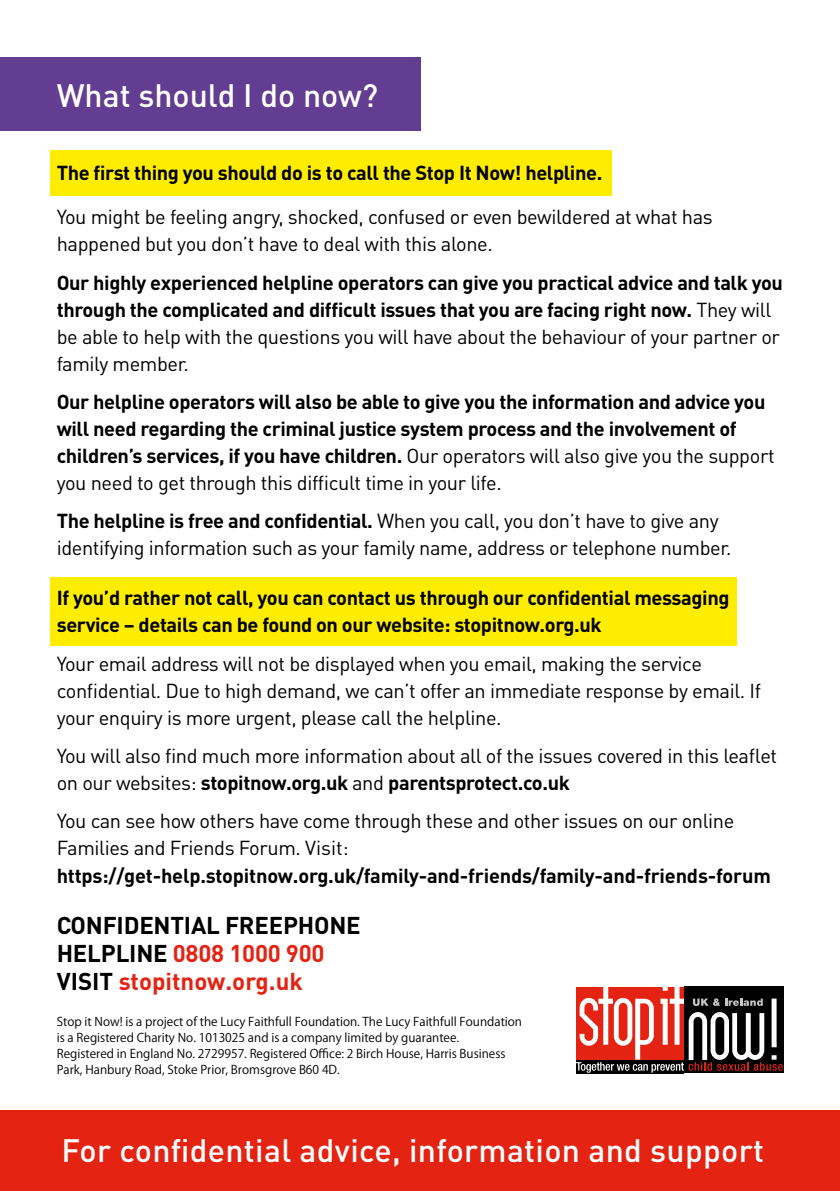
<style>
.page{position:relative;width:840px;height:1191px;background:#fff}
.page>*{position:absolute;margin:0;border:0;box-sizing:border-box;transform-origin:0 0}
.t1{font:500 32px "DIN Pro";letter-spacing:.01em;color:#fff}
.t2{font:700 24px/28px "DIN Pro";letter-spacing:-.01em;color:#000}
.t3{font:700 20px/27px "DIN Pro";letter-spacing:-.02em;color:#000}
.t4{font:20px/27px "DIN Pro";letter-spacing:-.02em;color:#000}
.t5{font:14px "DIN Pro";color:#fff}
.t6{font:12px/16px "Koz Go Pro";color:#000}
.s1{font-weight:400}
.s2{font-weight:700}
.s3{color:#e42313}
</style>
<div class="page">
<div style="left:0;top:1110px;width:839px;height:81px;background:#e42313"></div>
<div style="left:0;top:57px;width:420px;height:73px;background:#623d91"></div>
<div style="left:50px;top:150px;width:561px;height:46px;background:#ffed00"></div>
<div style="left:50px;top:577px;width:686px;height:68px;background:#ffed00"></div>
<svg style="left:576px;top:986px;width:206px;height:86px"></svg>
<h1 class="t1" style="left:57px;top:75px;width:323px">What should I do now?</h1>
<p class="t3" style="left:57px;top:159px;width:547px">The first thing you should do is to call the Stop It Now! helpline.</p>
<p class="t4" style="left:57px;top:203px;width:657px">You might be feeling angry, shocked, confused or even bewildered at what has happened but you don’t have to deal with this alone.</p>
<p class="t3" style="left:57px;top:268px;width:727px">Our highly experienced helpline operators can give you practical advice and talk you through the complicated and difficult issues that you are facing right now. <span class="s1">They will be able to help with the questions you will have about the behaviour of your partner or family member.</span></p>
<p class="t3" style="left:57px;top:388px;width:719px">Our helpline operators will also be able to give you the information and advice you will need regarding the criminal justice system process and the involvement of children’s services, if you have children. <span class="s1">Our operators will also give you the support you need to get through this difficult time in your life.</span></p>
<p class="t4" style="left:57px;top:507px;width:675px"><span class="s2">The helpline is free and confidential.</span> When you call, you don’t have to give any identifying information such as your family name, address or telephone number.</p>
<p class="t3" style="left:57px;top:584px;width:674px">If you’d rather not call, you can contact us through our confidential messaging service – details can be found on our website: stopitnow.org.uk</p>
<p class="t4" style="left:57px;top:649px;width:705px">Your email address will not be displayed when you email, making the service confidential. Due to high demand, we can’t offer an immediate response by email. If your enquiry is more urgent, please call the helpline.</p>
<p class="t4" style="left:57px;top:741px;width:721px">You will also find much more information about all of the issues covered in this leaflet on our websites: <span class="s2">stopitnow.org.uk</span> and <span class="s2">parentsprotect.co.uk</span></p>
<p class="t4" style="left:57px;top:807px;width:678px">You can see how others have come through these and other issues on our online<br>Families and Friends Forum. Visit:</p>
<p class="t3" style="left:57px;top:862px;width:715px">https://get-help.stopitnow.org.uk/family-and-friends/family-and-friends-forum</p>
<p class="t2" style="left:57px;top:910px;width:305px">CONFIDENTIAL FREEPHONE<br>HELPLINE <span class="s3">0808 1000 900<br></span>VISIT <span class="s3">stopitnow.org.uk</span></p>
<p class="t6" style="left:57px;top:1013px;width:466px">Stop it Now! is a project of the Lucy Faithfull Foundation. The Lucy Faithfull Foundation is a Registered Charity No. 1013025 and is a company limited by guarantee.<br>Registered in England No. 2729957. Registered Office: 2 Birch House, Harris Business Park, Hanbury Road, Stoke Prior, Bromsgrove B60 4D.</p>
<h1 class="t1" style="left:62px;top:1129px;width:703px">For confidential advice, information and support</h1>
<p class="t5" style="left:41px;top:1147px;width:737px">Registered in England No. 2729957. Registered Office:Bordesley Hall, The Holloway, Alvechurch, Birmingham B48 7QA.</p>
</div>
